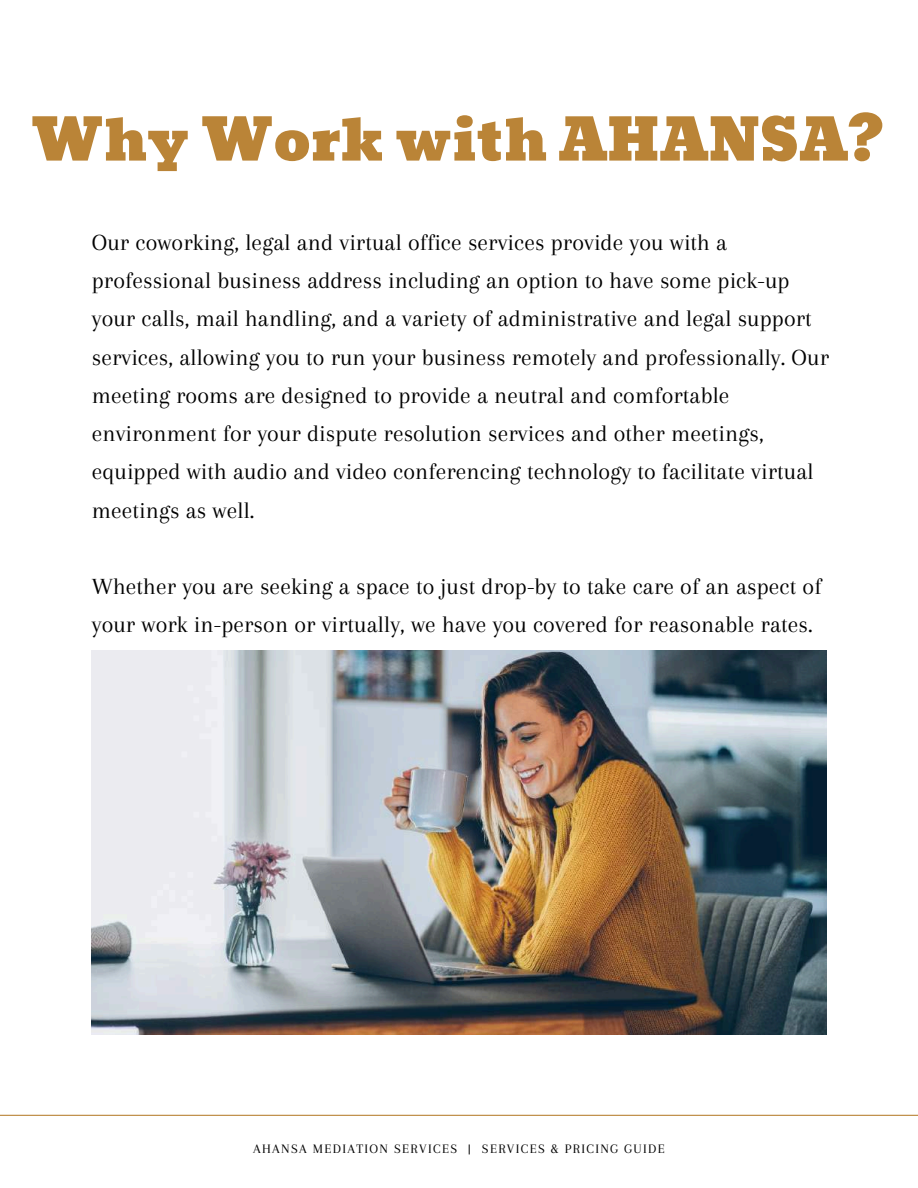
<style>
.page{position:relative;width:918px;height:1188px;background:#fff}
.page>*{position:absolute;margin:0;border:0;box-sizing:border-box;transform-origin:0 0}
.t1{font:57px "Bevan";color:#ba8437}
.t2{font:24px/38.2px "Arapey";letter-spacing:.005em;color:#000}
.t3{font:13.5px "Arapey";letter-spacing:.1em;color:#000}
</style>
<div class="page">
<img style="left:92px;top:650px;width:734px;height:385px">
<hr style="left:0;top:1115px;width:918px;height:1px;background:#ba8437">
<h1 class="t1" style="left:31px;top:95px;width:853px">Why Work with AHANSA?</h1>
<p class="t2" style="left:92px;top:223px;width:739px">Our coworking, legal and virtual office services provide you with a professional business address including an option to have some pick-up your calls, mail handling, and a variety of administrative and legal support services, allowing you to run your business remotely and professionally. Our meeting rooms are designed to provide a neutral and comfortable environment for your dispute resolution services and other meetings, equipped with audio and video conferencing technology to facilitate virtual meetings as well.</p>
<p class="t2" style="left:92px;top:567px;width:731px">Whether you are seeking a space to just drop-by to take care of an aspect of your work in-person or virtually, we have you covered for reasonable rates.</p>
<p class="t3" style="left:253px;top:1141px;width:413px">AHANSA MEDIATION SERVICES | SERVICES &amp; PRICING GUIDE</p>
</div>
